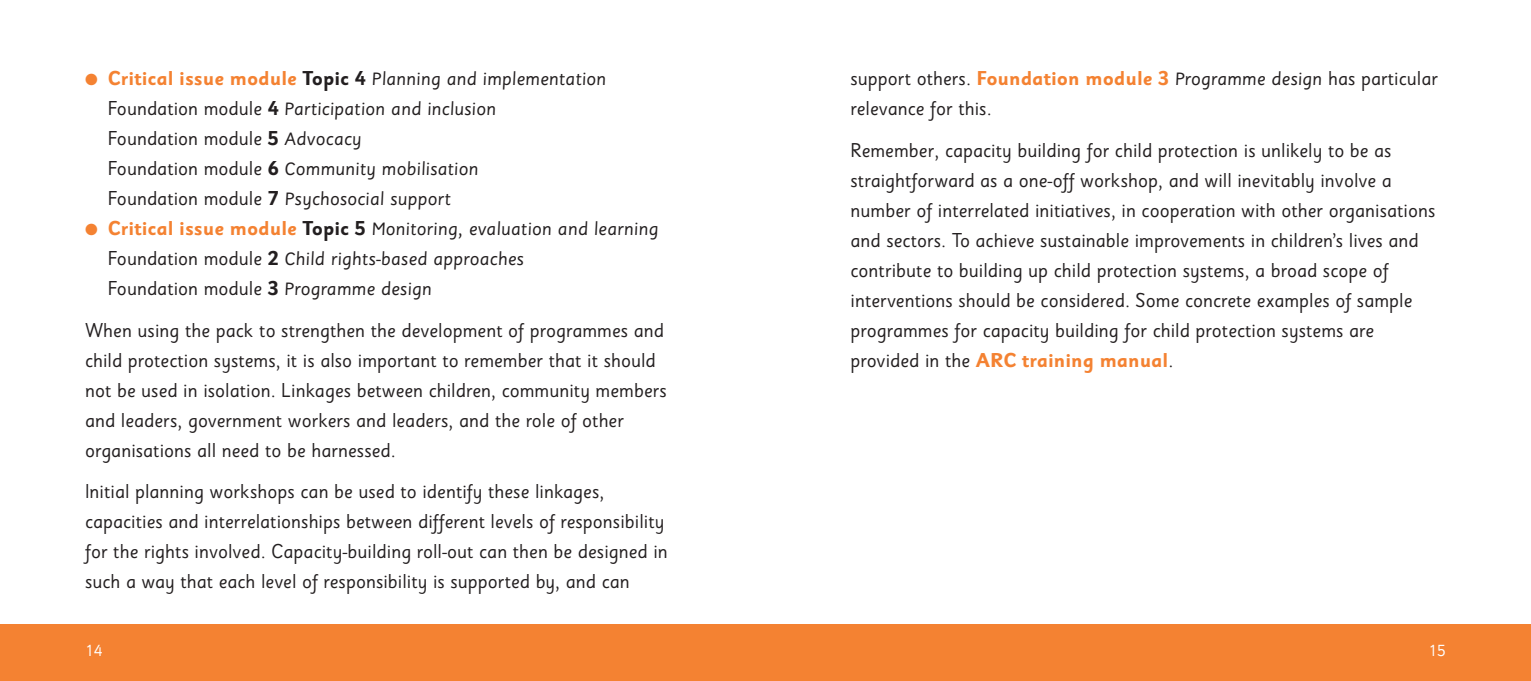
<style>
.page{position:relative;width:1531px;height:681px;background:#fff}
.page>*{position:absolute;margin:0;border:0;box-sizing:border-box;transform-origin:0 0}
._1060-text{font:20px/30px "Sassoon Sans";color:#231f20}
._1060-text_indent{font:20px "Sassoon San Slope";color:#231f20}
._1060-text_aligned{font:20px/30px "Sassoon Sans";color:#231f20}
._1060-textUl{font:20px "Sassoon San Slope";color:#231f20}
._1060-textUl_aligned{font:20px "Sassoon San Slope";color:#231f20}
._1060-text_indentLas{font:20px "Sassoon Sans";color:#231f20}
._1060-text_indent-2{font:20px "Sassoon Sans";color:#231f20}
.t1{font:16px "Sassoon Sans";color:#fff}
.t2{font:16px "Zapf Dingbats";color:#f48232}
.s1{font-family:"Sassoon Sans";font-weight:700;color:#f48232}
.s2{font-family:"Sassoon Sans";font-weight:700}
.s3{font-family:"Sassoon Sans"}
.s4{font-weight:700}
.s5{font-family:"Sassoon San Slope"}
.s6{font-weight:700;color:#f48232}
</style>
<div class="page">
<div style="left:0;top:624px;width:765px;height:56px;background:#f48232"></div>
<div style="left:765px;top:624px;width:766px;height:56px;background:#f48232"></div>
<p class="_1060-textUl_aligned" style="left:108px;top:68px;width:500px"><span class="s1">Critical issue module</span> <span class="s2">Topic 4</span> Planning and implementation</p>
<p class="_1060-text_indent" style="left:108px;top:98px;width:390px"><span class="s3">Foundation module</span> <span class="s2">4</span> Participation and inclusion</p>
<p class="_1060-text_indent-2" style="left:108px;top:126px;width:255px">Foundation module <span class="s4">5</span> <span class="s5">Advocacy</span></p>
<p class="_1060-text_indent" style="left:108px;top:158px;width:372px"><span class="s3">Foundation module</span> <span class="s2">6</span> Community mobilisation</p>
<p class="_1060-text_indent" style="left:108px;top:188px;width:344px"><span class="s3">Foundation module</span> <span class="s2">7</span> Psychosocial support</p>
<p class="_1060-textUl" style="left:108px;top:218px;width:552px"><span class="s1">Critical issue module</span> <span class="s2">Topic 5</span> Monitoring, evaluation and learning</p>
<p class="_1060-text_indent" style="left:108px;top:248px;width:418px"><span class="s3">Foundation module</span> <span class="s2">2</span> Child rights-based approaches</p>
<p class="_1060-text_indentLas" style="left:108px;top:276px;width:326px">Foundation module <span class="s4">3</span> <span class="s5">Programme design</span></p>
<p class="_1060-text" style="left:85px;top:315px;width:583px">When using the pack to strengthen the development of programmes and child protection systems, it is also important to remember that it should not be used in isolation. Linkages between children, community members and leaders, government workers and leaders, and the role of other organisations all need to be harnessed.</p>
<p class="_1060-text" style="left:85px;top:476px;width:584px">Initial planning workshops can be used to identify these linkages, capacities and interrelationships between different levels of responsibility for the rights involved. Capacity-building roll-out can then be designed in such a way that each level of responsibility is supported by, and can</p>
<p class="t2" style="left:85px;top:72px;width:14px">●</p>
<p class="t2" style="left:85px;top:222px;width:14px">●</p>
<p class="_1060-text_aligned" style="left:850px;top:64px;width:589px">support others. <span class="s6">Foundation module 3</span> <span class="s5">Programme design</span> has particular relevance for this.</p>
<p class="_1060-text" style="left:850px;top:135px;width:586px">Remember, capacity building for child protection is unlikely to be as straightforward as a one-off workshop, and will inevitably involve a number of interrelated initiatives, in cooperation with other organisations and sectors. To achieve sustainable improvements in children’s lives and contribute to building up child protection systems, a broad scope of interventions should be considered. Some concrete examples of sample programmes for capacity building for child protection systems are provided in the <span class="s6">ARC training manual</span>.</p>
<p class="t1" style="left:85px;top:640px;width:18px">14</p>
<p class="t1" style="left:1428px;top:640px;width:17px">15</p>
</div>
